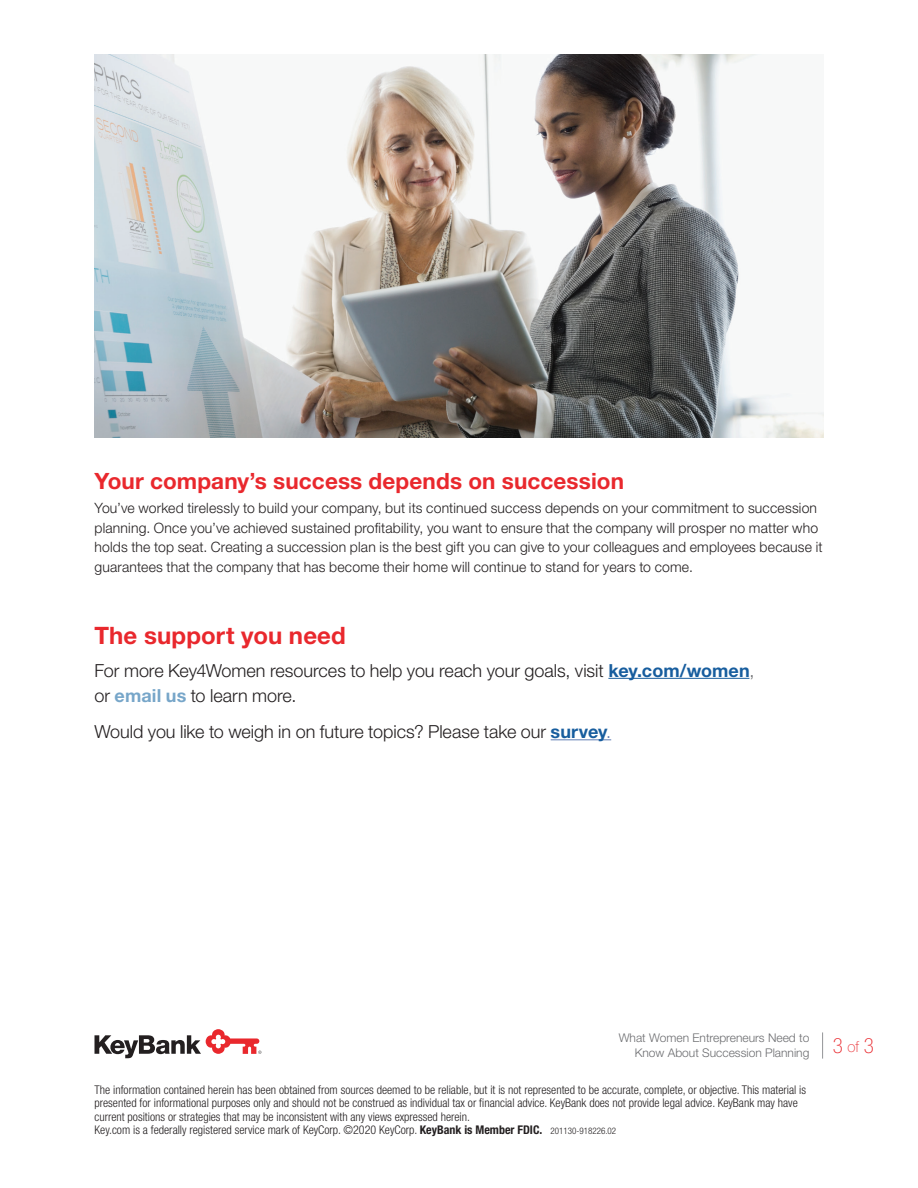
<style>
.page{position:relative;width:918px;height:1188px;background:#fff}
.page>*{position:absolute;margin:0;border:0;box-sizing:border-box;transform-origin:0 0}
.t1{font:700 24px "Helvetica Neue LT Std";letter-spacing:.005em;color:#e9282d}
.t2{font:700 22.5px "Helvetica Neue LT Std";letter-spacing:.005em;color:#e9282d}
.t3{font:300 18px/25.5px "Helvetica Neue LT Std";letter-spacing:-.005em;color:#231f20}
.t4{font:300 14.25px/19.5px "Helvetica Neue LT Std";letter-spacing:.015em;color:#231f20}
.t5{font:300 condensed 12px/13.5px "Helvetica Neue LT Std";color:#231f20}
.t6{font:300 12px/15px "Helvetica Neue LT Std";color:#6c6d70}
.s1{font-weight:700;color:#175d9e}
.s2{color:#6c6d70}
.s3{font-weight:700;color:#77a6c9}
.s4{color:#607eb4}
.s5{font-weight:700}
.s6{font-size:9px}
</style>
<div class="page">
<svg style="left:822px;top:1032px;width:1px;height:27px"></svg>
<img style="left:95px;top:54px;width:729px;height:383px">
<hr style="left:608px;top:678px;width:141px;height:1px;background:#175d9e">
<hr style="left:551px;top:739px;width:60px;height:1px;background:#607eb4">
<svg style="left:94px;top:1029px;width:167px;height:29px"></svg>
<h2 class="t2" style="left:94px;top:468px;width:531px">Your company’s success depends on succession</h2>
<p class="t4" style="left:94px;top:498px;width:730px">You’ve worked tirelessly to build your company, but its continued success depends on your commitment to succession planning. Once you’ve achieved sustained profitability, you want to ensure that the company will prosper no matter who holds the top seat. Creating a succession plan is the best gift you can give to your colleagues and employees because it guarantees that the company that has become their home will continue to stand for years to come.</p>
<h1 class="t1" style="left:94px;top:620px;width:253px">The support you need</h1>
<h3 class="t3" style="left:94px;top:657px;width:661px">For more Key4Women resources to help you reach your goals, visit <span class="s1">key.com/women</span><span class="s2">, </span>or <span class="s3">email us</span> to learn more.</h3>
<h3 class="t3" style="left:94px;top:719px;width:518px">Would you like to weigh in on future topics? Please take our <span class="s1">survey</span><span class="s4">.</span></h3>
<p class="t6" style="left:635px;top:1030px;width:241px;text-indent:-16px">What Women Entrepreneurs Need to<br>Know About Succession Planning <sup>3</sup> <sup>of</sup> <sup>3</sup></p>
<p class="t5" style="left:94px;top:1082px;width:713px">The information contained herein has been obtained from sources deemed to be reliable, but it is not represented to be accurate, complete, or objective. This material is presented for informational purposes only and should not be construed as individual tax or financial advice. KeyBank does not provide legal advice. KeyBank may have current positions or strategies that may be inconsistent with any views expressed herein.<br>Key.com is a federally registered service mark of KeyCorp. ©2020 KeyCorp. <span class="s5">KeyBank is Member FDIC.</span> <span class="s6">201130-918226.02</span></p>
</div>
